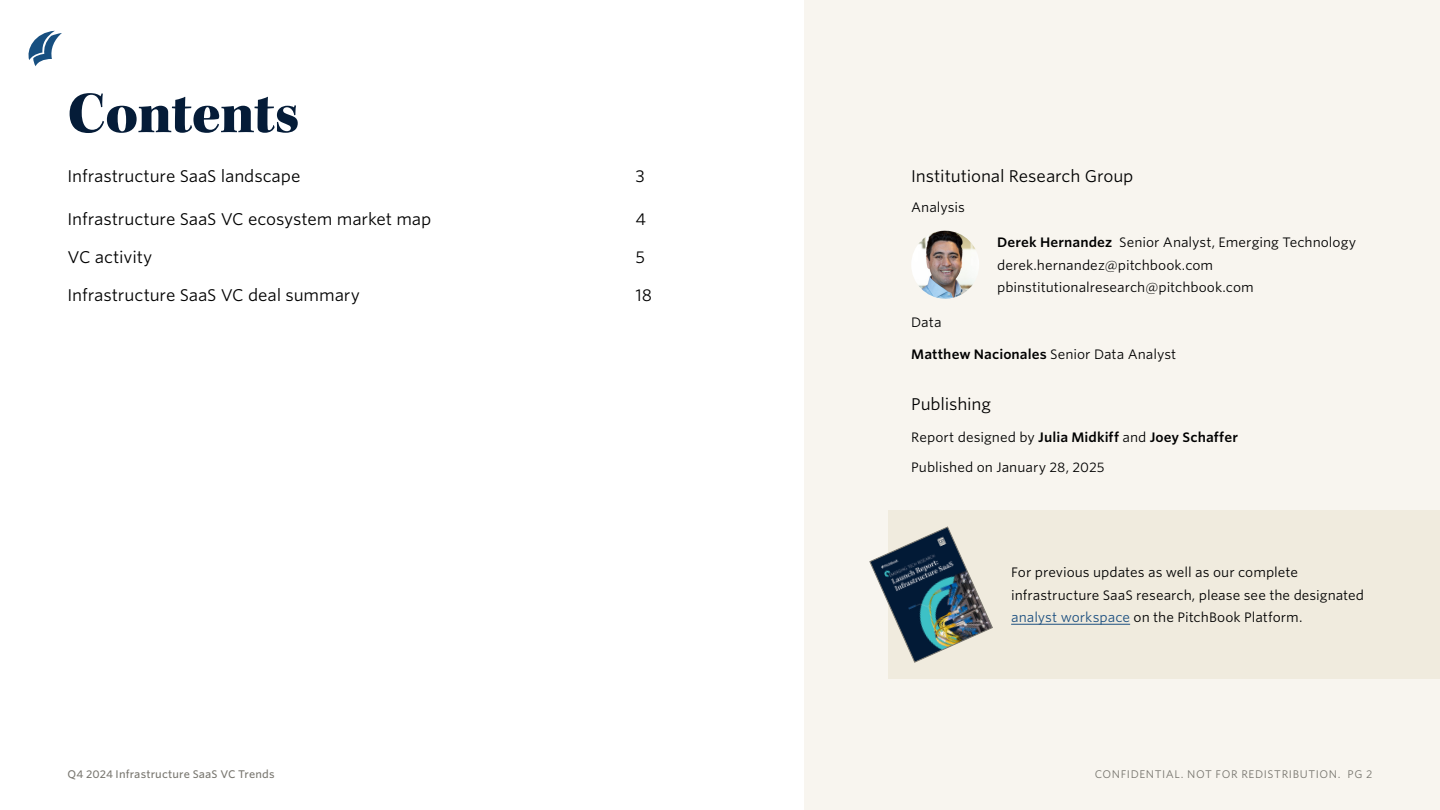
<style>
.page{position:relative;width:1440px;height:810px;background:#fff}
.page>*{position:absolute;margin:0;border:0;box-sizing:border-box;transform-origin:0 0}
.t1{font:60px "Kepler Std Black Subh";letter-spacing:-.015em;color:#051c38}
.ETR_TOC_table_text{font:16.25px "Whitney S Sm";letter-spacing:-.01em;color:#000}
.ETR_TOC_H2{font:16.25px "Whitney S Sm";letter-spacing:-.01em;color:#000}
.ETR_Body_copy{font:13.12px/22.5px "Whitney S Sm";color:#000}
.t2{font:600 13.12px "Whitney S Sm";letter-spacing:.005em;color:#000}
.AN_TOC_credits_text{font:13.12px "Whitney S Sm";color:#000}
.ETR_TOC_H3{font:13.12px "Whitney S Sm";color:#000}
.t3{font:10.62px "Whitney S Sm";letter-spacing:.055em;color:#78766f}
.t4{font:500 10.62px "Whitney S Sm";letter-spacing:.01em;color:#78766f}
.s1{font-weight:600}
.s2{font-weight:400}
.s3{color:#1d5080}
</style>
<div class="page">
<div style="left:804px;top:0;width:636px;height:810px;background:#f8f5ef"></div>
<svg style="left:28px;top:31px;width:34px;height:35px"></svg>
<div style="left:889px;top:510px;width:551px;height:169px;background:#f0ebde"></div>
<hr style="left:1011px;top:624px;width:119px;height:1px;background:#1d5080">
<img style="left:870px;top:527px;width:123px;height:136px">
<img style="left:911px;top:231px;width:68px;height:68px;border-radius:34px">
<h1 class="t1" style="left:68px;top:79px;width:233px">Contents</h1>
<p class="ETR_TOC_table_text" style="left:68px;top:165px;width:235px">Infrastructure SaaS landscape</p>
<p class="ETR_TOC_table_text" style="left:636px;top:165px;width:11px">3</p>
<p class="ETR_TOC_table_text" style="left:68px;top:208px;width:365px">Infrastructure SaaS VC ecosystem market map</p>
<p class="ETR_TOC_table_text" style="left:636px;top:208px;width:12px">4</p>
<p class="ETR_TOC_table_text" style="left:68px;top:246px;width:86px">VC activity</p>
<p class="ETR_TOC_table_text" style="left:636px;top:246px;width:11px">5</p>
<p class="ETR_TOC_table_text" style="left:68px;top:284px;width:294px">Infrastructure SaaS VC deal summary</p>
<p class="ETR_TOC_table_text" style="left:636px;top:284px;width:18px">18</p>
<p class="t4" style="left:68px;top:767px;width:209px">Q4 2024 Infrastructure SaaS VC Trends</p>
<p class="ETR_TOC_table_text" style="left:911px;top:165px;width:224px">Institutional Research Group</p>
<p class="ETR_Body_copy" style="left:911px;top:196px;width:55px">Analysis</p>
<p class="AN_TOC_credits_text" style="left:997px;top:234px;width:361px"><span class="s1">Derek Hernandez</span> Senior Analyst, Emerging Technology</p>
<p class="AN_TOC_credits_text" style="left:997px;top:256px;width:218px">derek.hernandez@pitchbook.com</p>
<p class="ETR_Body_copy" style="left:997px;top:276px;width:258px">pbinstitutionalresearch@pitchbook.com</p>
<p class="ETR_TOC_H3" style="left:911px;top:313px;width:32px">Data</p>
<p class="t2" style="left:911px;top:345px;width:267px">Matthew Nacionales <span class="s2">Senior Data Analyst</span></p>
<p class="ETR_TOC_H2" style="left:911px;top:393px;width:81px">Publishing</p>
<p class="t2" style="left:911px;top:428px;width:328px"><span class="s2">Report designed by</span> Julia Midkiff <span class="s2">and</span> Joey Schaffer</p>
<p class="ETR_Body_copy" style="left:911px;top:456px;width:195px">Published on January 28, 2025</p>
<p class="ETR_Body_copy" style="left:1011px;top:561px;width:354px">For previous updates as well as our complete infrastructure SaaS research, please see the designated <span class="s3">analyst workspace</span> on the PitchBook Platform.</p>
<p class="t3" style="left:1095px;top:767px;width:279px">CONFIDENTIAL. NOT FOR REDISTRIBUTION. PG 2</p>
</div>
